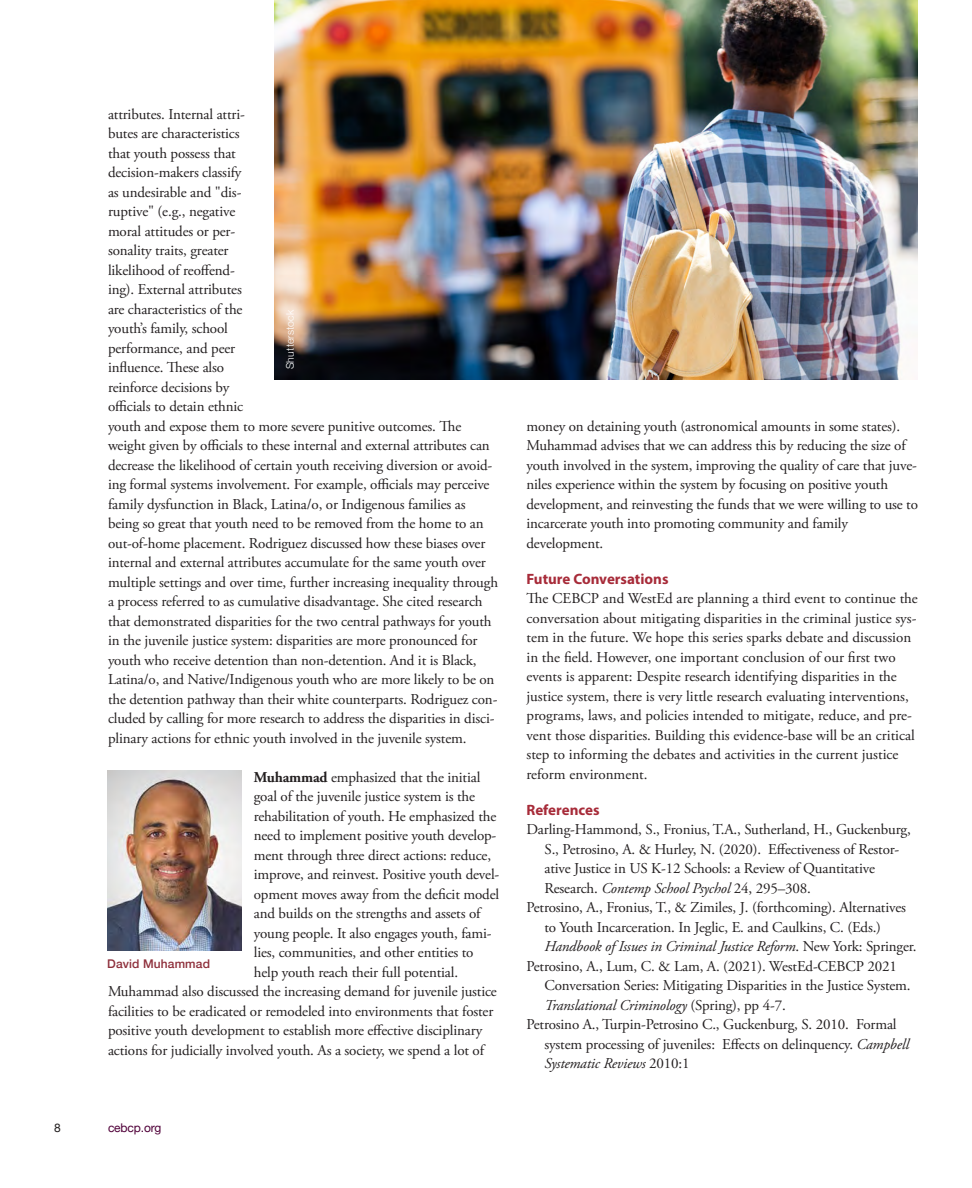
<style>
.page{position:relative;width:972px;height:1188px;background:#fff}
.page>*{position:absolute;margin:0;border:0;box-sizing:border-box;transform-origin:0 0}
.BODY__NO_INDENT{font:15px/19.5px "Adobe Garamond Pro";letter-spacing:-.01em;color:#231f20}
.REFERENCES{font:15px/19.5px "Adobe Garamond Pro";letter-spacing:-.01em;color:#231f20}
.SUBHEAD{font:700 15px "Myriad Pro";color:#a72b39}
.Bio_Caption{font:500 12px "Helvetica Neue";letter-spacing:.01em;color:#8e2f3b}
.t1{font:12px "Helvetica Neue";letter-spacing:-.01em;color:#500039}
.t2{font:12px "Helvetica Neue";color:#231f20}
.PHOTO_CREDIT{font:300 10.5px "Helvetica Neue";letter-spacing:.02em;color:#fff}
.s1{font-weight:700}
.s2{font-style:italic}
</style>
<div class="page">
<img style="left:107px;top:771px;width:135px;height:180px">
<img style="left:274px;top:0;width:644px;height:379px">
<p class="BODY__NO_INDENT" style="left:108px;top:105px;width:392px">attributes. Internal attri-<br>butes are characteristics<br>that youth possess that<br>decision-makers classify<br>as undesirable and "dis-<br>ruptive" (e.g., negative<br>moral attitudes or per-<br>sonality traits, greater<br>likelihood of reoffend-<br>ing). External attributes<br>are characteristics of the<br>youth’s family, school<br>performance, and peer<br>influence. These also<br>reinforce decisions by<br>officials to detain ethnic<br>youth and expose them to more severe punitive outcomes. The weight given by officials to these internal and external attributes can decrease the likelihood of certain youth receiving diversion or avoid&shy;ing formal systems involvement. For example, officials may perceive family dysfunction in Black, Latina/o, or Indigenous families as being so great that youth need to be removed from the home to an out-of-home placement. Rodriguez discussed how these biases over internal and external attributes accumulate for the same youth over multiple settings and over time, further increasing inequality through a process referred to as cumulative disadvantage. She cited research that demonstrated disparities for the two central pathways for youth in the juvenile justice system: disparities are more pronounced for youth who receive detention than non-detention. And it is Black, Latina/o, and Native/Indigenous youth who are more likely to be on the detention pathway than their white counterparts. Rodriguez con&shy;cluded by calling for more research to address the disparities in disci&shy;plinary actions for ethnic youth involved in the juvenile system.</p>
<p class="BODY__NO_INDENT" style="left:254px;top:768px;width:228px"><span class="s1">Muhammad</span> emphasized that the initial</p>
<p class="BODY__NO_INDENT" style="left:254px;top:787px;width:223px">goal of the juvenile justice system is the</p>
<p class="BODY__NO_INDENT" style="left:254px;top:807px;width:244px">rehabilitation of youth. He emphasized the</p>
<p class="BODY__NO_INDENT" style="left:254px;top:826px;width:244px">need to implement positive youth develop-</p>
<p class="BODY__NO_INDENT" style="left:254px;top:846px;width:239px">ment through three direct actions: reduce,</p>
<p class="BODY__NO_INDENT" style="left:254px;top:865px;width:247px">improve, and reinvest. Positive youth devel-</p>
<p class="BODY__NO_INDENT" style="left:254px;top:885px;width:247px">opment moves away from the deficit model</p>
<p class="BODY__NO_INDENT" style="left:254px;top:904px;width:228px">and builds on the strengths and assets of</p>
<p class="BODY__NO_INDENT" style="left:254px;top:924px;width:239px">young people. It also engages youth, fami-</p>
<p class="BODY__NO_INDENT" style="left:254px;top:943px;width:221px">lies, communities, and other entities to</p>
<p class="BODY__NO_INDENT" style="left:254px;top:963px;width:206px">help youth reach their full potential.</p>
<p class="BODY__NO_INDENT" style="left:108px;top:982px;width:390px">Muhammad also discussed the increasing demand for juvenile justice</p>
<p class="BODY__NO_INDENT" style="left:108px;top:1002px;width:387px">facilities to be eradicated or remodeled into environments that foster</p>
<p class="BODY__NO_INDENT" style="left:108px;top:1021px;width:376px">positive youth development to establish more effective disciplinary</p>
<p class="BODY__NO_INDENT" style="left:108px;top:1041px;width:378px">actions for judicially involved youth. As a society, we spend a lot of</p>
<p class="PHOTO_CREDIT" style="left:282px;top:369px;width:61px;rotate:-90deg">Shutterstock</p>
<p class="Bio_Caption" style="left:107px;top:954px;width:104px">David Muhammad</p>
<p class="t2" style="left:54px;top:1119px;width:8px">8</p>
<p class="t1" style="left:108px;top:1119px;width:55px">cebcp.org</p>
<p class="BODY__NO_INDENT" style="left:526px;top:417px;width:393px">money on detaining youth (astronomical amounts in some states).<br>Muhammad advises that we can address this by reducing the size of youth involved in the system, improving the quality of care that juve&shy;niles experience within the system by focusing on positive youth development, and reinvesting the funds that we were willing to use to incarcerate youth into promoting community and family development.</p>
<p class="SUBHEAD" style="left:526px;top:569px;width:144px">Future Conversations</p>
<p class="BODY__NO_INDENT" style="left:526px;top:589px;width:393px">The CEBCP and WestEd are planning a third event to continue the conversation about mitigating disparities in the criminal justice sys&shy;tem in the future. We hope this series sparks debate and discussion in the field. However, one important conclusion of our first two events is apparent: Despite research identifying disparities in the justice system, there is very little research evaluating interventions, programs, laws, and policies intended to mitigate, reduce, and pre&shy;vent those disparities. Building this evidence-base will be an critical step to informing the debates and activities in the current justice reform environment.</p>
<p class="SUBHEAD" style="left:526px;top:800px;width:75px">References</p>
<p class="REFERENCES" style="left:544px;top:820px;width:368px;text-indent:-18px">Darling-Hammond, S., Fronius, T.A., Sutherland, H., Guckenburg, S., Petrosino, A. &amp; Hurley, N. (2020). Effectiveness of Restor&shy;ative Justice in US K-12 Schools: a Review of Quantitative Research. <span class="s2">Contemp School Psychol</span> 24, 295–308.</p>
<p class="REFERENCES" style="left:545px;top:898px;width:374px;text-indent:-18px">Petrosino, A., Fronius, T., &amp; Zimiles, J. (forthcoming). Alternatives to Youth Incarceration. In Jeglic, E. and Caulkins, C. (Eds.)<br><span class="s2">Handbook of Issues in Criminal Justice Reform</span>. New York: Springer.</p>
<p class="REFERENCES" style="left:545px;top:957px;width:368px;text-indent:-18px">Petrosino, A., Lum, C. &amp; Lam, A. (2021). WestEd-CEBCP 2021<br>Conversation Series: Mitigating Disparities in the Justice System.<br><span class="s2">Translational Criminology</span> (Spring), pp 4-7.</p>
<p class="REFERENCES" style="left:545px;top:1015px;width:366px;text-indent:-18px">Petrosino A., Turpin-Petrosino C., Guckenburg, S. 2010. Formal system processing of juveniles: Effects on delinquency. <span class="s2">Campbell<br>Systematic Reviews</span> 2010:1</p>
</div>
